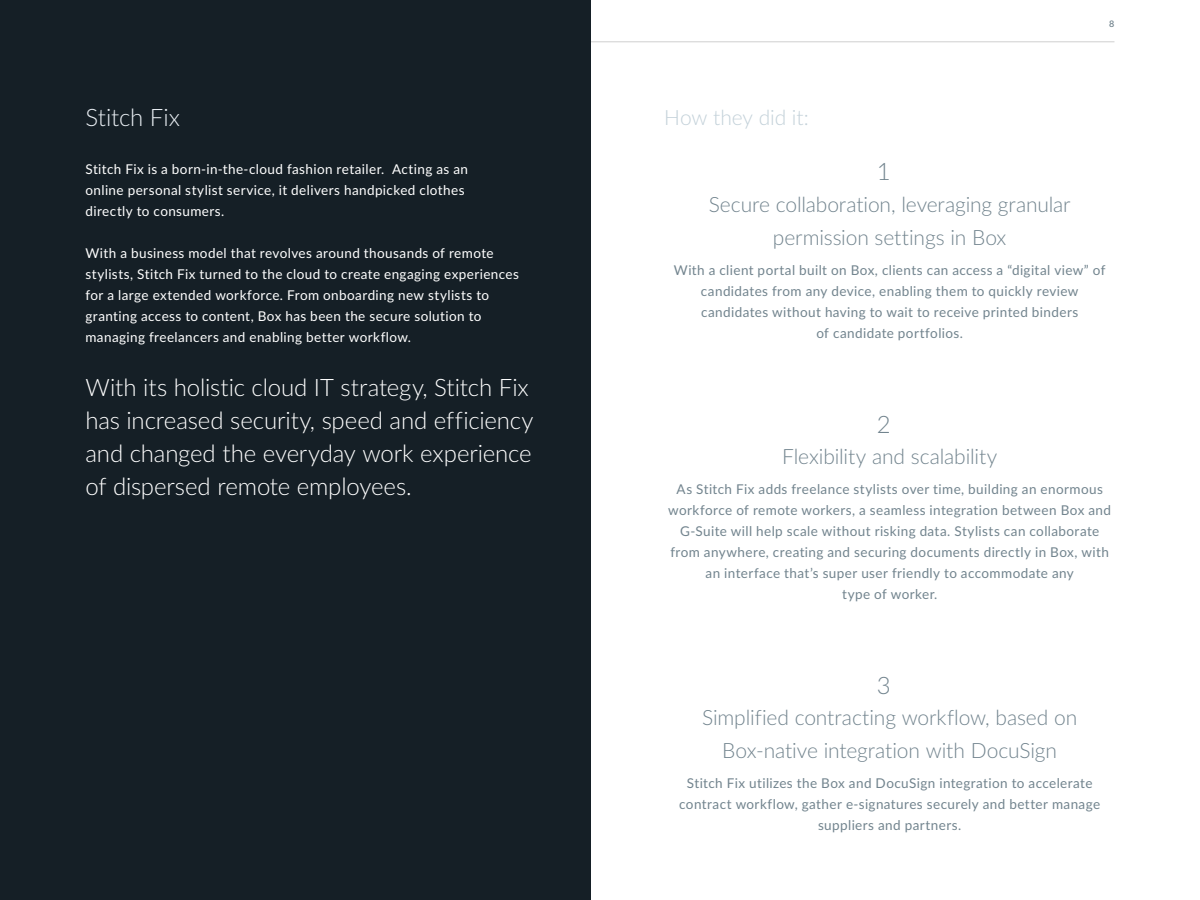
<style>
.page{position:relative;width:1200px;height:900px;background:#fff}
.page>*{position:absolute;margin:0;border:0;box-sizing:border-box;transform-origin:0 0}
.t1{font:300 24px/33px "Lato";letter-spacing:-.005em;color:#fff}
.t2{font:300 24px "Lato";letter-spacing:-.005em;color:#e9eef3}
.t3{font:300 24px "Lato";color:#72848e}
.t4{font:300 21px/33px "Lato";letter-spacing:-.005em;color:#72848e;text-align:center}
.t5{font:300 21px "Lato";letter-spacing:-.005em;color:#c3d1d9}
.t6{font:13.5px/21px "Lato";letter-spacing:.03em;color:#72848e;text-align:center}
.t7{font:13.5px/21px "Lato";letter-spacing:.03em;color:#fff}
.t8{font:600 9px "Lato";color:#72848e}
</style>
<div class="page">
<hr style="left:86px;top:41px;width:1028px;height:1px;background:#000">
<div style="left:0;top:0;width:591px;height:900px;background:#151f26"></div>
<h1 class="t2" style="left:86px;top:101px;width:96px">Stitch Fix</h1>
<h2 class="t5" style="left:664px;top:103px;width:146px">How they did it:</h2>
<p class="t8" style="left:1109px;top:17px;width:7px">8</p>
<p class="t7" style="left:86px;top:158px;width:384px">Stitch Fix is a born-in-the-cloud fashion retailer. Acting as an online personal stylist service, it delivers handpicked clothes directly to consumers.</p>
<p class="t7" style="left:86px;top:242px;width:435px">With a business model that revolves around thousands of remote stylists, Stitch Fix turned to the cloud to create engaging experiences for a large extended workforce. From onboarding new stylists to granting access to content, Box has been the secure solution to managing freelancers and enabling better workflow.</p>
<h1 class="t1" style="left:86px;top:370px;width:450px">With its holistic cloud IT strategy, Stitch Fix has increased security, speed and efficiency and changed the everyday work experience of dispersed remote employees.</h1>
<h1 class="t3" style="left:877px;top:155px;width:15px">1</h1>
<h2 class="t4" style="left:709px;top:187px;width:363px">Secure collaboration, leveraging granular permission settings in Box</h2>
<p class="t6" style="left:674px;top:259px;width:433px">With a client portal built on Box, clients can access a “digital view” of candidates from any device, enabling them to quickly review candidates without having to wait to receive printed binders<br>of candidate portfolios.</p>
<h1 class="t3" style="left:877px;top:408px;width:15px">2</h1>
<h2 class="t4" style="left:782px;top:439px;width:217px">Flexibility and scalability</h2>
<p class="t6" style="left:668px;top:478px;width:444px">As Stitch Fix adds freelance stylists over time, building an enormous workforce of remote workers, a seamless integration between Box and G-Suite will help scale without risking data. Stylists can collaborate from anywhere, creating and securing documents directly in Box, with an interface that’s super user friendly to accommodate any<br>type of worker.</p>
<h1 class="t3" style="left:877px;top:669px;width:15px">3</h1>
<h2 class="t4" style="left:702px;top:700px;width:377px">Simplified contracting workflow, based on<br>Box-native integration with DocuSign</h2>
<p class="t6" style="left:679px;top:772px;width:422px">Stitch Fix utilizes the Box and DocuSign integration to accelerate contract workflow, gather e-signatures securely and better manage suppliers and partners.</p>
</div>
